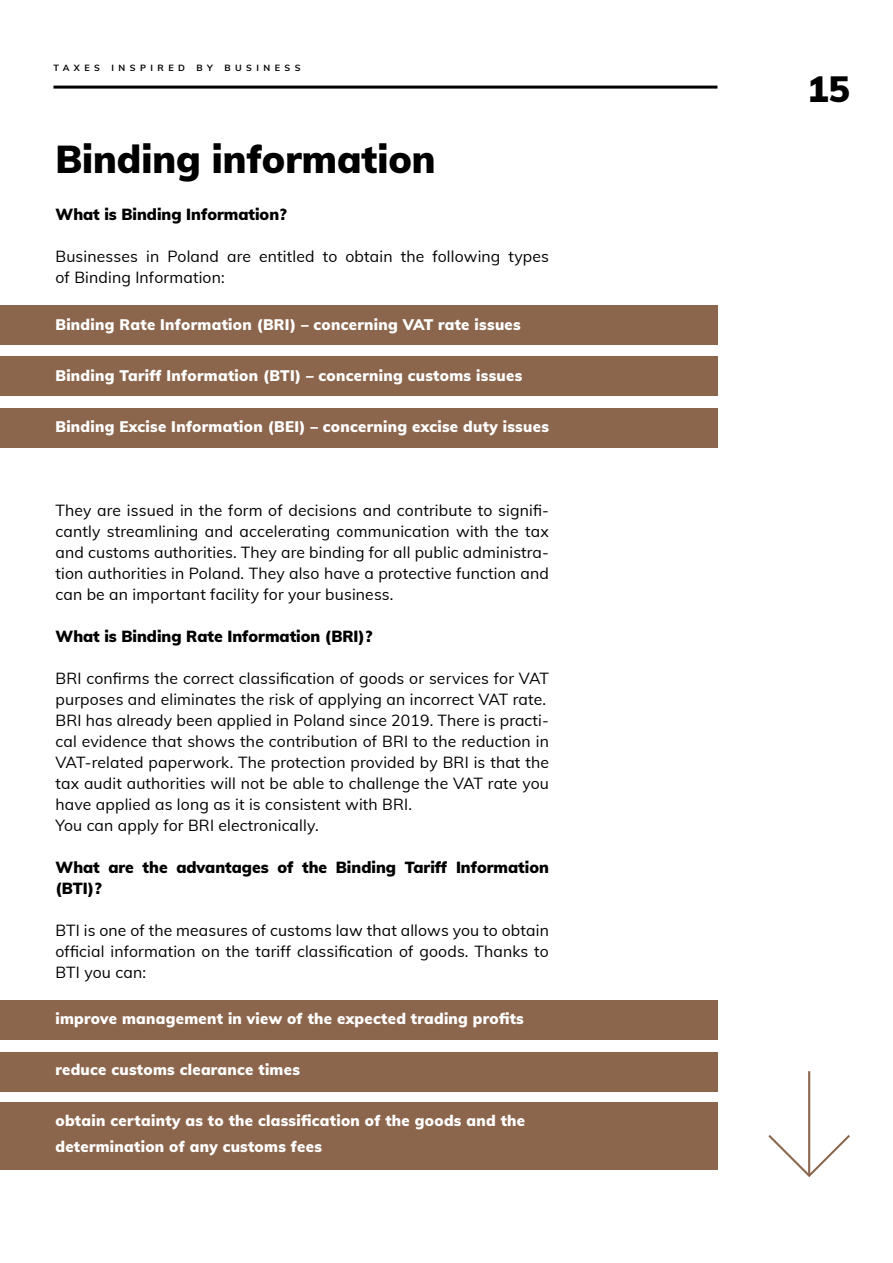
<style>
.page{position:relative;width:893px;height:1263px;background:#fff}
.page>*{position:absolute;margin:0;border:0;box-sizing:border-box;transform-origin:0 0}
.t1{font:900 38.1px "Muli";color:#000001}
.t2{font:900 35.7px "Muli";color:#000001}
.t3{font:15.75px/21px "Muli";letter-spacing:.01em;color:#000001}
.t4{font:900 15.75px/21px "Muli";color:#000001}
.t5{font:900 15px/25.5px "Muli";letter-spacing:.02em;color:#fff}
.t6{font:700 9px "Muli";letter-spacing:.5em;color:#000001}
</style>
<div class="page">
<hr style="left:53px;top:86px;width:664px;height:3px;background:#000001">
<div style="left:0;top:306px;width:717px;height:39px;background:#8b654c"></div>
<div style="left:0;top:356px;width:717px;height:39px;background:#8b654c"></div>
<div style="left:0;top:408px;width:717px;height:39px;background:#8b654c"></div>
<div style="left:0;top:1000px;width:717px;height:39px;background:#8b654c"></div>
<div style="left:0;top:1052px;width:717px;height:39px;background:#8b654c"></div>
<div style="left:0;top:1102px;width:717px;height:68px;background:#8b654c"></div>
<hr style="left:808px;top:1071px;width:2px;height:104px;background:#8b654c">
<svg style="left:768px;top:1132px;width:82px;height:45px"></svg>
<p class="t6" style="left:53px;top:62px;width:48px">TAXES</p>
<p class="t6" style="left:111px;top:62px;width:75px">INSPIRED</p>
<p class="t6" style="left:197px;top:62px;width:18px">B Y</p>
<p class="t6" style="left:224px;top:62px;width:78px">BUSINESS</p>
<h1 class="t1" style="left:56px;top:132px;width:382px">Binding information</h1>
<p class="t4" style="left:56px;top:203px;width:233px">What is Binding Information?</p>
<p class="t3" style="left:56px;top:245px;width:495px">Businesses in Poland are entitled to obtain the following types of Binding Information:</p>
<p class="t5" style="left:56px;top:311px;width:467px">Binding Rate Information (BRI) – concerning VAT rate issues</p>
<p class="t5" style="left:56px;top:362px;width:468px">Binding Tariff Information (BTI) – concerning customs issues</p>
<p class="t5" style="left:56px;top:413px;width:495px">Binding Excise Information (BEI) – concerning excise duty issues</p>
<p class="t3" style="left:56px;top:499px;width:495px;text-align:justify">They are issued in the form of decisions and contribute to signifi&shy;cantly streamlining and accelerating communication with the tax and customs authorities. They are binding for all public administra&shy;tion authorities in Poland. They also have a protective function and can be an important facility for your business.</p>
<p class="t4" style="left:56px;top:625px;width:319px">What is Binding Rate Information (BRI)?</p>
<p class="t3" style="left:56px;top:667px;width:495px">BRI confirms the correct classification of goods or services for VAT purposes and eliminates the risk of applying an incorrect VAT rate.<br>BRI has already been applied in Poland since 2019. There is practi&shy;cal evidence that shows the contribution of BRI to the reduction in VAT-related paperwork. The protection provided by BRI is that the tax audit authorities will not be able to challenge the VAT rate you have applied as long as it is consistent with BRI.<br>You can apply for BRI electronically.</p>
<p class="t4" style="left:56px;top:856px;width:495px">What are the advantages of the Binding Tariff Information (BTI)?</p>
<p class="t3" style="left:56px;top:919px;width:495px;text-align:justify">BTI is one of the measures of customs law that allows you to obtain official information on the tariff classification of goods. Thanks to BTI you can:</p>
<p class="t5" style="left:56px;top:1005px;width:470px">improve management in view of the expected trading profits</p>
<p class="t5" style="left:56px;top:1056px;width:246px">reduce customs clearance times</p>
<p class="t5" style="left:56px;top:1107px;width:471px">obtain certainty as to the classification of the goods and the determination of any customs fees</p>
<h2 class="t2" style="left:807px;top:63px;width:44px">15</h2>
</div>
